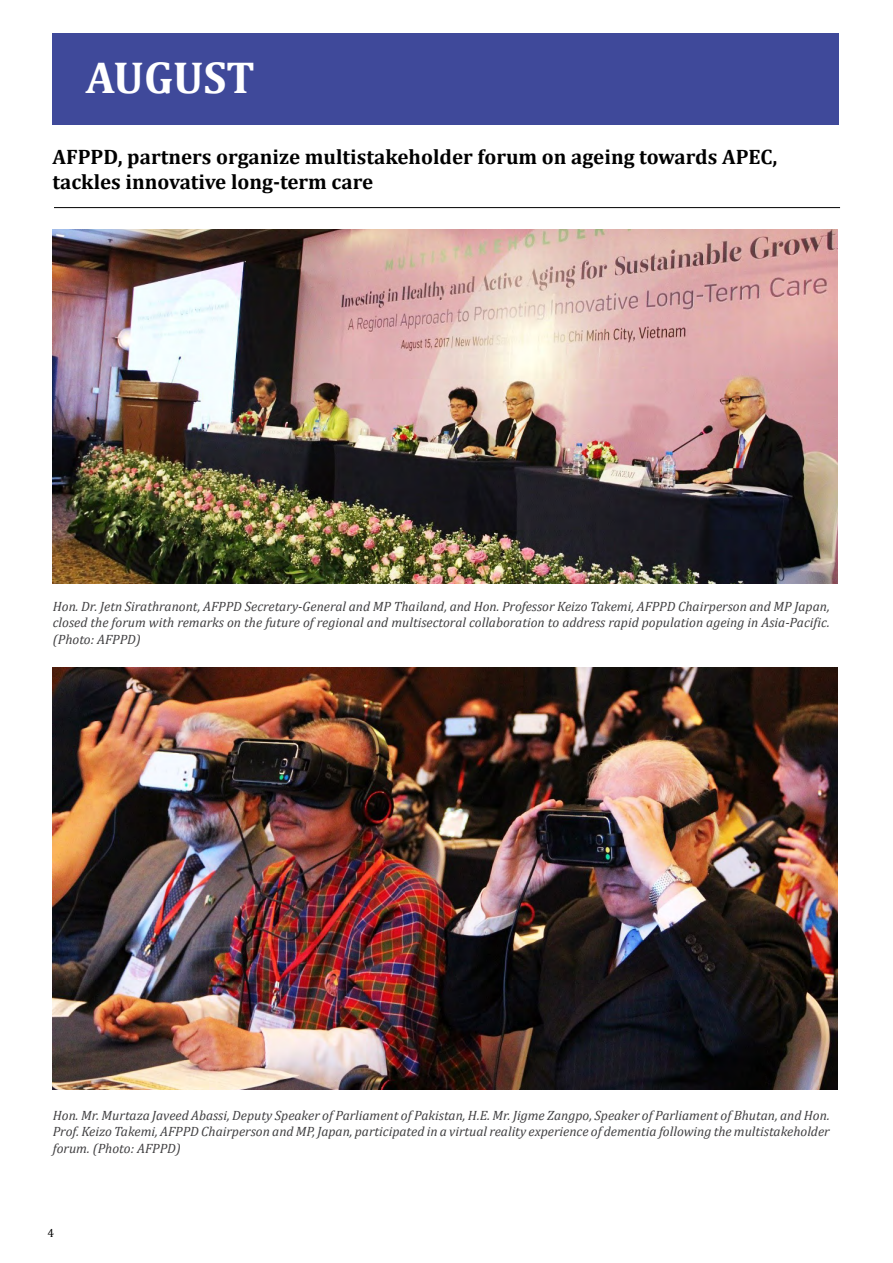
<style>
.page{position:relative;width:893px;height:1263px;background:#fff}
.page>*{position:absolute;margin:0;border:0;box-sizing:border-box;transform-origin:0 0}
.t1{font:700 45px "Cambria";color:#fff}
.t2{font:700 21px/25.5px "Cambria";color:#000}
.t3{font:italic 13.5px/16.5px "Cambria";color:#414042;text-align:justify}
.t4{font:12px "Cambria";color:#000}
</style>
<div class="page">
<hr style="left:54px;top:207px;width:786px;height:1px;background:#000">
<div style="left:52px;top:33px;width:787px;height:91px;background:#3f499a"></div>
<img style="left:53px;top:230px;width:784px;height:354px">
<img style="left:53px;top:668px;width:784px;height:421px">
<h1 class="t1" style="left:86px;top:45px;width:170px">AUGUST</h1>
<h2 class="t2" style="left:52px;top:143px;width:726px">AFPPD, partners organize multistakeholder forum on ageing towards APEC, tackles innovative long-term care</h2>
<p class="t3" style="left:53px;top:597px;width:778px">Hon. Dr. Jetn Sirathranont, AFPPD Secretary-General and MP Thailand, and Hon. Professor Keizo Takemi, AFPPD Chairperson and MP Japan, closed the forum with remarks on the future of regional and multisectoral collaboration to address rapid population ageing in Asia-Pacific. (Photo: AFPPD)</p>
<p class="t3" style="left:53px;top:1106px;width:778px">Hon. Mr. Murtaza Javeed Abassi, Deputy Speaker of Parliament of Pakistan, H.E. Mr. Jigme Zangpo, Speaker of Parliament of Bhutan, and Hon.<br>Prof. Keizo Takemi, AFPPD Chairperson and MP, Japan, participated in a virtual reality experience of dementia following the multistakeholder forum. (Photo: AFPPD)</p>
<p class="t4" style="left:47px;top:1226px;width:8px">4</p>
</div>
